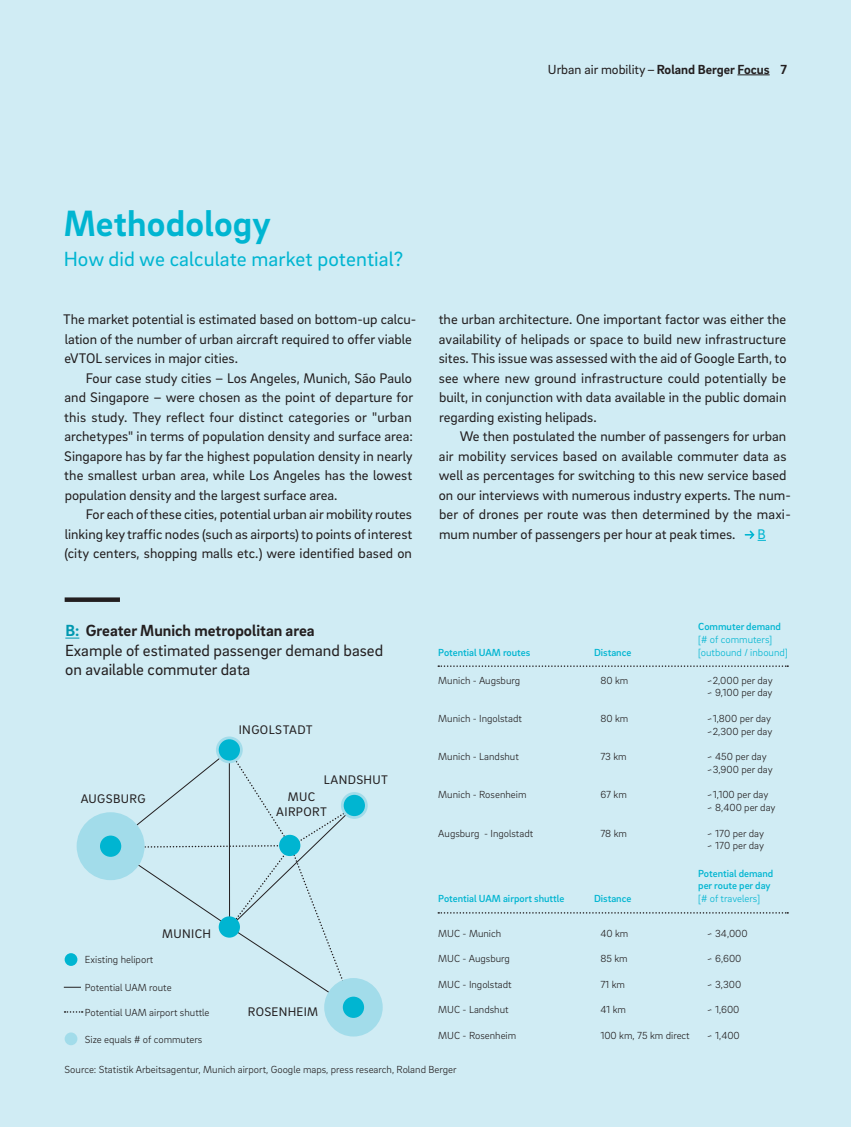
<style>
.page{position:relative;width:851px;height:1127px;background:#fff}
.page>*{position:absolute;margin:0;border:0;box-sizing:border-box;transform-origin:0 0}
.RB_FOC_Inside_Chapte{font:700 37.5px "Brix Sans";letter-spacing:.005em;color:#00b5d1}
.RB_FOC_Inside_Chapte-2{font:21px "Brix Sans";letter-spacing:.005em;color:#00b5d1}
.RB_FOC_Graphic_Headl{font:16.5px/19.5px "Brix Sans";color:#231f20}
.RB_FOC_Graphic_Headl-2{font:700 16.5px "Brix Sans";color:#231f20}
.RB_FOC_Inside_Text_I{font:14.25px/19.5px "Brix Sans";color:#231f20;text-align:justify}
.RB_FOC_Inside_Text{font:14.25px/19.5px "Brix Sans";color:#231f20}
.RB_FOC_Inside_Text_I-2{font:14.25px "Brix Sans";color:#00b5d1}
.t1{font:700 13.5px "Brix Sans";color:#231f20}
.RB_FOC_Graphic_Scala{font:12.75px "Brix Sans";letter-spacing:.025em;color:#231f20}
.RB_FOC_Graphic_Sourc{font:300 10.5px "Brix Sans";color:#231f20}
.RB_FOC_Graphic_Sourc-2{font:500 10.5px/12.8px "Brix Sans";color:#00b5d1}
.RB_FOC_Graphic_Sourc-3{font:300 10.5px/12.8px "Brix Sans";color:#00b5d1}
.s1{font-weight:400}
.s2{color:#0098b0}
.s3{font-weight:500}
.s4{font-weight:300}
</style>
<div class="page">
<div style="left:0;top:0;width:850px;height:1127px;background:#d0ecf4"></div>
<svg style="left:744px;top:530px;width:21px;height:11px"></svg>
<svg style="left:65px;top:638px;width:14px;height:1px"></svg>
<div style="left:65px;top:597px;width:55px;height:5px;background:#231f20"></div>
<div style="left:65px;top:1032px;width:12px;height:13px;background:#a2dcea;border-radius:50%"></div>
<svg style="left:216px;top:736px;width:27px;height:27px"></svg>
<div style="left:219px;top:739px;width:21px;height:21px;background:#00b5d1;border-radius:50%"></div>
<div style="left:324px;top:978px;width:58px;height:58px;background:#a2dcea;border-radius:50%"></div>
<svg style="left:64px;top:987px;width:17px;height:1px"></svg>
<svg style="left:65px;top:1011px;width:18px;height:2px"></svg>
<svg style="left:438px;top:665px;width:350px;height:2px"></svg>
<svg style="left:438px;top:912px;width:350px;height:1px"></svg>
<div style="left:343px;top:996px;width:21px;height:22px;background:#00b5d1;border-radius:50%"></div>
<div style="left:65px;top:953px;width:12px;height:13px;background:#00b5d1;border-radius:50%"></div>
<svg style="left:341px;top:792px;width:26px;height:27px"></svg>
<div style="left:343px;top:795px;width:22px;height:21px;background:#00b5d1;border-radius:50%"></div>
<svg style="left:117px;top:749px;width:237px;height:260px"></svg>
<div style="left:77px;top:812px;width:68px;height:68px;background:#a2dcea;border-radius:50%"></div>
<div style="left:100px;top:835px;width:21px;height:22px;background:#00b5d1;border-radius:50%"></div>
<div style="left:279px;top:835px;width:21px;height:21px;background:#00b5d1;border-radius:50%"></div>
<hr style="left:737px;top:75px;width:32px;height:1px;background:#231f20">
<p class="t1" style="left:548px;top:60px;width:241px"><span class="s1">Urban air mobility–</span>Roland Berger Focus 7</p>
<p class="RB_FOC_Inside_Chapte" style="left:64px;top:199px;width:208px">Methodology</p>
<p class="RB_FOC_Inside_Chapte-2" style="left:64px;top:245px;width:341px">How did we calculate market potential?</p>
<p class="RB_FOC_Inside_Text" style="left:63px;top:309px;width:354px">The market potential is estimated based on bottom-up calcu&shy;lation of the number of urban aircraft required to offer viable eVTOL services in major cities.</p>
<p class="RB_FOC_Inside_Text_I" style="left:64px;top:368px;width:350px;text-indent:21px">Four case study cities – Los Angeles, Munich, São Paulo and Singapore – were chosen as the point of departure for this study. They reflect four distinct categories or "urban archetypes" in terms of population density and surface area:<br>Singapore has by far the highest population density in nearly the smallest urban area, while Los Angeles has the lowest population density and the largest surface area.</p>
<p class="RB_FOC_Inside_Text_I" style="left:64px;top:504px;width:349px;text-indent:21px">For each of these cities, potential urban air mobility routes linking key traffic nodes (such as airports) to points of interest (city centers, shopping malls etc.) were identified based on</p>
<p class="RB_FOC_Inside_Text_I" style="left:438px;top:309px;width:349px">the urban architecture. One important factor was either the availability of helipads or space to build new infrastructure sites. This issue was assessed with the aid of Google Earth, to see where new ground infrastructure could potentially be built, in conjunction with data available in the public domain regarding existing helipads.</p>
<p class="RB_FOC_Inside_Text_I" style="left:438px;top:426px;width:353px;text-align:left;text-indent:21px">We then postulated the number of passengers for urban air mobility services based on available commuter data as well as percentages for switching to this new service based on our interviews with numerous industry experts. The num&shy;ber of drones per route was then determined by the maxi&shy;mum number of passengers per hour at peak times.</p>
<p class="RB_FOC_Inside_Text_I-2" style="left:757px;top:525px;width:10px">B</p>
<p class="RB_FOC_Graphic_Headl-2" style="left:65px;top:620px;width:251px"><span class="s2">B:</span> Greater Munich metropolitan area</p>
<p class="RB_FOC_Graphic_Headl" style="left:65px;top:640px;width:319px">Example of estimated passenger demand based on available commuter data</p>
<p class="RB_FOC_Graphic_Scala" style="left:81px;top:791px;width:66px">AUGSBURG</p>
<p class="RB_FOC_Graphic_Scala" style="left:239px;top:721px;width:75px">INGOLSTADT</p>
<p class="RB_FOC_Graphic_Scala" style="left:324px;top:772px;width:66px">LANDSHUT</p>
<p class="RB_FOC_Graphic_Scala" style="left:288px;top:788px;width:29px">MUC</p>
<p class="RB_FOC_Graphic_Scala" style="left:276px;top:803px;width:52px">AIRPORT</p>
<p class="RB_FOC_Graphic_Scala" style="left:162px;top:926px;width:50px">MUNICH</p>
<p class="RB_FOC_Graphic_Sourc" style="left:85px;top:953px;width:70px">Existing heliport</p>
<p class="RB_FOC_Graphic_Sourc" style="left:85px;top:981px;width:88px">Potential UAM route</p>
<p class="RB_FOC_Graphic_Sourc" style="left:85px;top:1006px;width:126px">Potential UAM airport shuttle</p>
<p class="RB_FOC_Graphic_Sourc" style="left:85px;top:1032px;width:119px">Size equals # of commuters</p>
<p class="RB_FOC_Graphic_Scala" style="left:248px;top:1004px;width:72px">ROSENHEIM</p>
<p class="RB_FOC_Graphic_Sourc-2" style="left:438px;top:645px;width:94px">Potential UAM routes</p>
<p class="RB_FOC_Graphic_Sourc-2" style="left:594px;top:645px;width:39px">Distance</p>
<p class="RB_FOC_Graphic_Sourc-3" style="left:698px;top:620px;width:91px"><span class="s3">Commuter demand </span>[# of commuters] [outbound / inbound]</p>
<p class="RB_FOC_Graphic_Sourc" style="left:438px;top:673px;width:83px">Munich - Augsburg</p>
<p class="RB_FOC_Graphic_Sourc" style="left:600px;top:673px;width:29px">80 km</p>
<p class="RB_FOC_Graphic_Sourc" style="left:706px;top:673px;width:67px">~2,000 per day</p>
<p class="RB_FOC_Graphic_Sourc" style="left:706px;top:686px;width:67px">~ 9,100 per day</p>
<p class="RB_FOC_Graphic_Sourc" style="left:438px;top:711px;width:85px">Munich - Ingolstadt</p>
<p class="RB_FOC_Graphic_Sourc" style="left:600px;top:711px;width:29px">80 km</p>
<p class="RB_FOC_Graphic_Sourc" style="left:706px;top:711px;width:66px">~1,800 per day</p>
<p class="RB_FOC_Graphic_Sourc" style="left:706px;top:724px;width:67px">~2,300 per day</p>
<p class="RB_FOC_Graphic_Sourc" style="left:438px;top:750px;width:82px">Munich - Landshut</p>
<p class="RB_FOC_Graphic_Sourc" style="left:600px;top:750px;width:28px">73 km</p>
<p class="RB_FOC_Graphic_Sourc" style="left:706px;top:750px;width:61px">~ 450 per day</p>
<p class="RB_FOC_Graphic_Sourc" style="left:706px;top:762px;width:67px">~3,900 per day</p>
<p class="RB_FOC_Graphic_Sourc" style="left:438px;top:788px;width:90px">Munich - Rosenheim</p>
<p class="RB_FOC_Graphic_Sourc" style="left:600px;top:788px;width:28px">67 km</p>
<p class="RB_FOC_Graphic_Sourc" style="left:706px;top:788px;width:63px">~1,100 per day</p>
<p class="RB_FOC_Graphic_Sourc" style="left:706px;top:801px;width:70px">~ 8,400 per day</p>
<p class="RB_FOC_Graphic_Sourc" style="left:438px;top:826px;width:96px">Augsburg - Ingolstadt</p>
<p class="RB_FOC_Graphic_Sourc" style="left:600px;top:826px;width:28px">78 km</p>
<p class="RB_FOC_Graphic_Sourc" style="left:706px;top:826px;width:59px">~ 170 per day</p>
<p class="RB_FOC_Graphic_Sourc" style="left:706px;top:839px;width:59px">~ 170 per day</p>
<p class="RB_FOC_Graphic_Sourc-2" style="left:438px;top:892px;width:128px">Potential UAM airport shuttle</p>
<p class="RB_FOC_Graphic_Sourc-2" style="left:594px;top:892px;width:39px">Distance</p>
<p class="RB_FOC_Graphic_Sourc-2" style="left:698px;top:866px;width:77px">Potential demand per route per day <span class="s4">[# of travelers]</span></p>
<p class="RB_FOC_Graphic_Sourc" style="left:438px;top:926px;width:64px">MUC - Munich</p>
<p class="RB_FOC_Graphic_Sourc" style="left:600px;top:926px;width:30px">40 km</p>
<p class="RB_FOC_Graphic_Sourc" style="left:706px;top:926px;width:42px">~ 34,000</p>
<p class="RB_FOC_Graphic_Sourc" style="left:438px;top:952px;width:73px">MUC - Augsburg</p>
<p class="RB_FOC_Graphic_Sourc" style="left:600px;top:952px;width:29px">85 km</p>
<p class="RB_FOC_Graphic_Sourc" style="left:706px;top:952px;width:36px">~ 6,600</p>
<p class="RB_FOC_Graphic_Sourc" style="left:438px;top:977px;width:75px">MUC - Ingolstadt</p>
<p class="RB_FOC_Graphic_Sourc" style="left:600px;top:977px;width:26px">71 km</p>
<p class="RB_FOC_Graphic_Sourc" style="left:706px;top:977px;width:36px">~ 3,300</p>
<p class="RB_FOC_Graphic_Sourc" style="left:438px;top:1003px;width:72px">MUC - Landshut</p>
<p class="RB_FOC_Graphic_Sourc" style="left:600px;top:1003px;width:27px">41 km</p>
<p class="RB_FOC_Graphic_Sourc" style="left:706px;top:1003px;width:34px">~ 1,600</p>
<p class="RB_FOC_Graphic_Sourc" style="left:438px;top:1028px;width:80px">MUC - Rosenheim</p>
<p class="RB_FOC_Graphic_Sourc" style="left:600px;top:1028px;width:91px">100 km, 75 km direct</p>
<p class="RB_FOC_Graphic_Sourc" style="left:706px;top:1028px;width:34px">~ 1,400</p>
<p class="RB_FOC_Graphic_Sourc" style="left:65px;top:1063px;width:393px">Source: Statistik Arbeitsagentur, Munich airport, Google maps, press research, Roland Berger</p>
</div>
